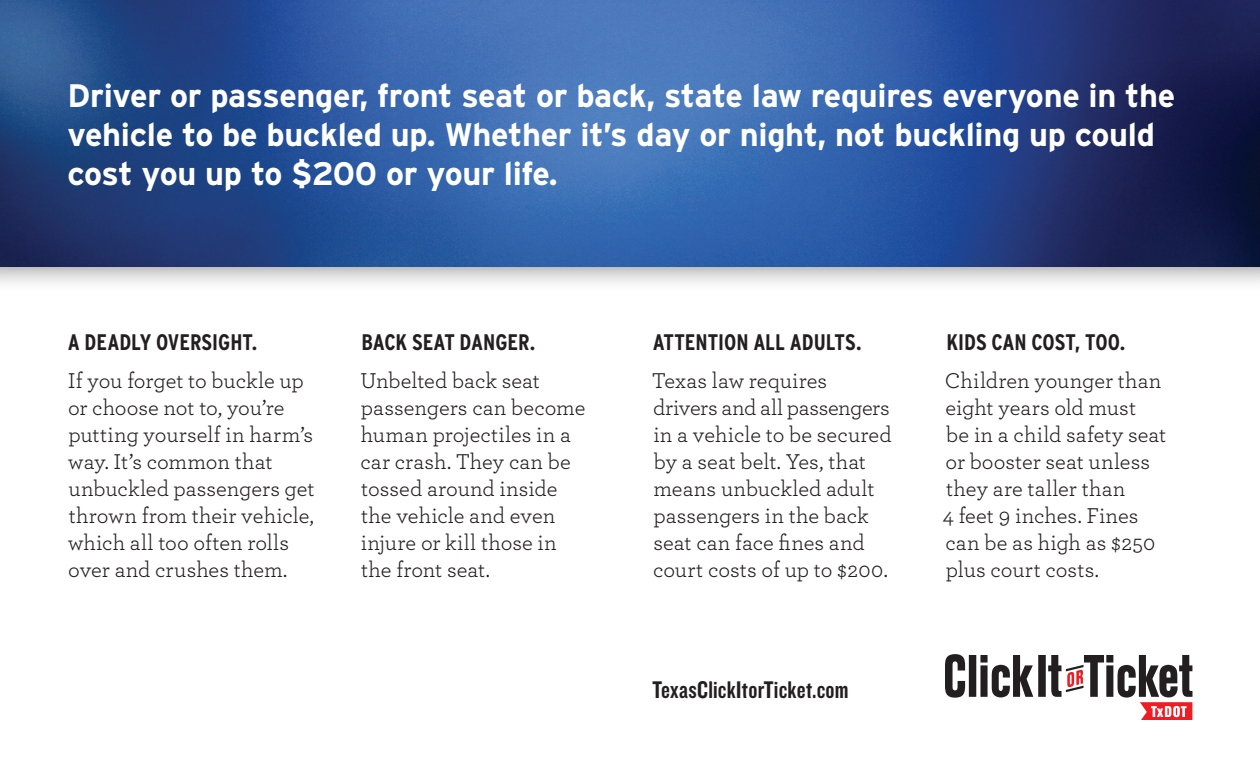
<style>
.page{position:relative;width:1260px;height:765px;background:#fff}
.page>*{position:absolute;margin:0;border:0;box-sizing:border-box;transform-origin:0 0}
.t1{font:700 32.5px/39px "Interstate";letter-spacing:-.01em;color:#fff}
.t2{font:25px "Knockout HTF49 Liteweight";letter-spacing:.01em;color:#231f20}
.Body{font:22.5px/27px "Archer";color:#231f20}
.Subhead{font:700 condensed 22.5px "Interstate";letter-spacing:-.005em;color:#231f20}
</style>
<div class="page">
<div style="left:0;top:0;width:1260px;height:292px;background:#231f20;opacity:.59"></div>
<img style="left:0;top:0;width:1260px;height:267px">
<svg style="left:945px;top:654px;width:247px;height:66px"></svg>
<p class="t1" style="left:68px;top:76px;width:1109px">Driver or passenger, front seat or back, state law requires everyone in the vehicle to be buckled up. Whether it’s day or night, not buckling up could cost you up to $200 or your life.</p>
<p class="Subhead" style="left:68px;top:330px;width:191px">A DEADLY OVERSIGHT.</p>
<p class="Body" style="left:68px;top:366px;width:248px">If you forget to buckle up or choose not to, you’re putting yourself in harm’s way. It’s common that unbuckled passengers get thrown from their vehicle, which all too often rolls over and crushes them.</p>
<p class="Subhead" style="left:362px;top:330px;width:175px">BACK SEAT DANGER.</p>
<p class="Body" style="left:360px;top:366px;width:226px">Unbelted back seat passengers can become human projectiles in a car crash. They can be tossed around inside the vehicle and even injure or kill those in the front seat.</p>
<p class="Subhead" style="left:653px;top:330px;width:210px">ATTENTION ALL ADULTS.</p>
<p class="Body" style="left:652px;top:366px;width:241px">Texas law requires drivers and all passengers in a vehicle to be secured by a seat belt. Yes, that means unbuckled adult passengers in the back seat can face fines and court costs of up to $200.</p>
<p class="t2" style="left:652px;top:676px;width:198px">TexasClickItorTicket.com</p>
<p class="Subhead" style="left:947px;top:330px;width:180px">KIDS CAN COST, TOO.</p>
<p class="Body" style="left:943px;top:366px;width:225px">Children younger than eight years old must<br>be in a child safety seat or booster seat unless they are taller than<br>4 feet 9 inches. Fines can be as high as $250 plus court costs.</p>
</div>
